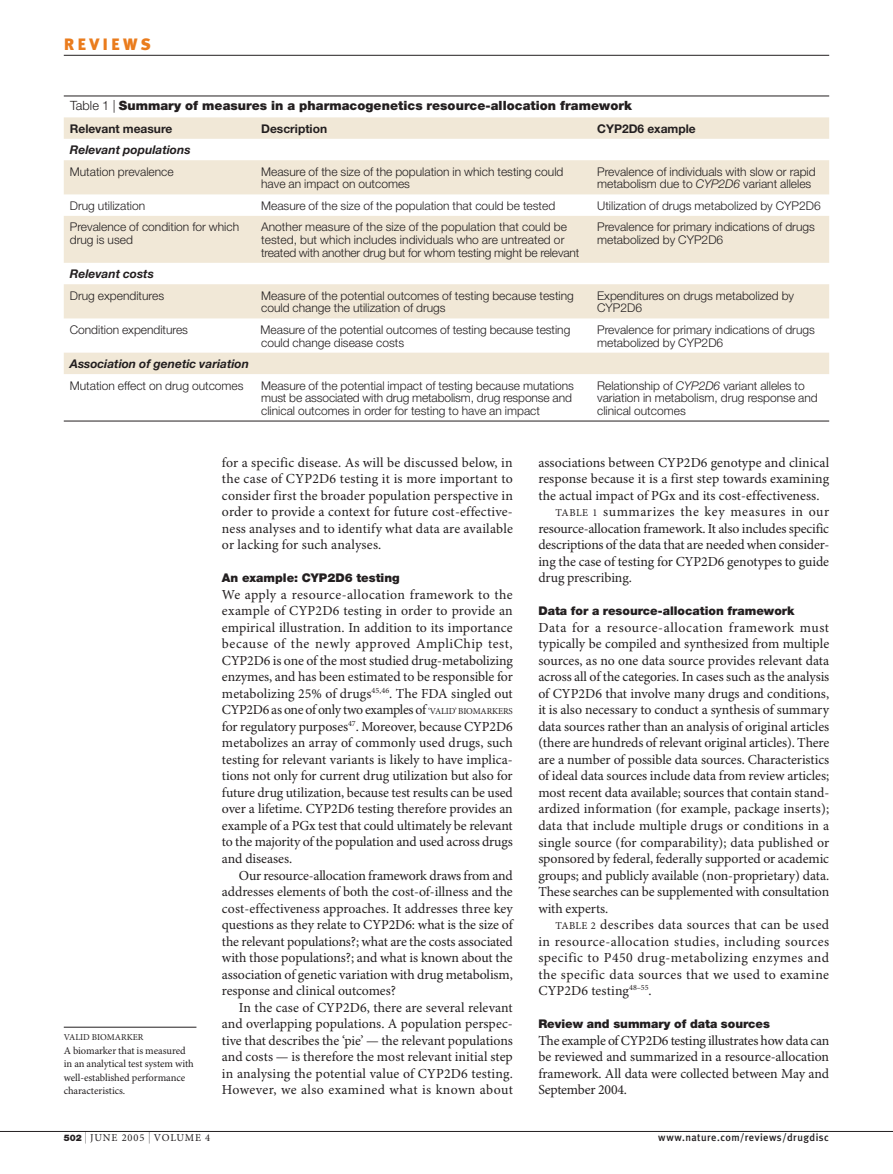
<style>
.page{position:relative;width:893px;height:1174px;background:#fff}
.page>*{position:absolute;margin:0;border:0;box-sizing:border-box;transform-origin:0 0}
.t1{font:900 16.5px "Meta Plus";letter-spacing:.19em;color:#ea7c1d}
.t2{font:13.8px/16.5px "Minion Pro";letter-spacing:-.005em;color:#231f20;text-align:justify}
.t3{font:13.8px "Minion Pro";letter-spacing:.04em;color:#231f20}
.t4{font:900 12.75px "Helvetica Neue";letter-spacing:.005em;color:#231f20}
.t5{font:300 12px/12.8px "Helvetica Neue";color:#231f20}
.t6{font:900 12px "Helvetica Neue";color:#231f20}
.t7{font:italic 700 12px "Helvetica Neue";color:#231f20}
.t8{font:700 12px "Helvetica Neue";color:#231f20}
.t9{font:10.5px/13.5px "Minion Pro";letter-spacing:-.005em;color:#231f20}
.t10{font:500 10.5px "Meta Plus";letter-spacing:.04em;color:#231f20}
.t11{font:10.5px "Minion Pro";letter-spacing:.085em;color:#231f20}
.t12{font:9px "Minion Pro";letter-spacing:.005em;color:#231f20}
.s1{font-weight:300}
.s2{font-style:italic}
.s3{font-size:9px}
.s4{font-size:10.5px}
.s5{font-family:"Helvetica Neue";font-weight:900;font-size:9px}
.s6{font-family:"Helvetica Neue";font-weight:100;font-size:12px}
</style>
<div class="page">
<hr style="left:0;top:1131px;width:893px;height:1px;background:#231f20">
<hr style="left:64px;top:55px;width:765px;height:1px;background:#231f20">
<hr style="left:64px;top:1027px;width:132px;height:1px;background:#231f20">
<hr style="left:64px;top:96px;width:765px;height:1px;background:#231f20">
<svg style="left:64px;top:117px;width:765px;height:257px;fill:#f1e8d7"></svg>
<hr style="left:64px;top:421px;width:765px;height:1px;background:#231f20">
<p class="t1" style="left:64px;top:38px;width:89px">REVIEWS</p>
<p class="t4" style="left:70px;top:101px;width:563px"><span class="s1">Table 1 |</span> Summary of measures in a pharmacogenetics resource-allocation framework</p>
<p class="t8" style="left:70px;top:124px;width:104px">Relevant measure</p>
<p class="t8" style="left:261px;top:124px;width:67px">Description</p>
<p class="t8" style="left:597px;top:124px;width:100px">CYP2D6 example</p>
<p class="t7" style="left:70px;top:146px;width:122px">Relevant populations</p>
<p class="t5" style="left:70px;top:166px;width:105px">Mutation prevalence</p>
<p class="t5" style="left:261px;top:166px;width:304px">Measure of the size of the population in which testing could have an impact on outcomes</p>
<p class="t5" style="left:597px;top:166px;width:220px">Prevalence of individuals with slow or rapid metabolism due to <span class="s2">CYP2D6</span> variant alleles</p>
<p class="t5" style="left:70px;top:200px;width:77px">Drug utilization</p>
<p class="t5" style="left:261px;top:200px;width:296px">Measure of the size of the population that could be tested</p>
<p class="t5" style="left:597px;top:200px;width:225px">Utilization of drugs metabolized by CYP2D6</p>
<p class="t5" style="left:70px;top:222px;width:171px">Prevalence of condition for which drug is used</p>
<p class="t5" style="left:261px;top:222px;width:320px">Another measure of the size of the population that could be tested, but which includes individuals who are untreated or treated with another drug but for whom testing might be relevant</p>
<p class="t5" style="left:597px;top:222px;width:219px">Prevalence for primary indications of drugs metabolized by CYP2D6</p>
<p class="t7" style="left:70px;top:270px;width:86px">Relevant costs</p>
<p class="t5" style="left:70px;top:290px;width:96px">Drug expenditures</p>
<p class="t5" style="left:261px;top:290px;width:314px">Measure of the potential outcomes of testing because testing could change the utilization of drugs</p>
<p class="t5" style="left:597px;top:290px;width:198px">Expenditures on drugs metabolized by<br>CYP2D6</p>
<p class="t5" style="left:70px;top:324px;width:120px">Condition expenditures</p>
<p class="t5" style="left:261px;top:324px;width:311px">Measure of the potential outcomes of testing because testing could change disease costs</p>
<p class="t5" style="left:597px;top:324px;width:219px">Prevalence for primary indications of drugs metabolized by CYP2D6</p>
<p class="t7" style="left:70px;top:359px;width:181px">Association of genetic variation</p>
<p class="t5" style="left:70px;top:380px;width:175px">Mutation effect on drug outcomes</p>
<p class="t5" style="left:261px;top:380px;width:314px">Measure of the potential impact of testing because mutations must be associated with drug metabolism, drug response and clinical outcomes in order for testing to have an impact</p>
<p class="t5" style="left:597px;top:380px;width:222px">Relationship of <span class="s2">CYP2D6</span> variant alleles to variation in metabolism, drug response and clinical outcomes</p>
<p class="t12" style="left:64px;top:1033px;width:81px">VALID BIOMARKER</p>
<p class="t9" style="left:64px;top:1044px;width:132px">A biomarker that is measured in an analytical test system with well-established performance characteristics.</p>
<p class="t2" style="left:222px;top:455px;width:292px">for a specific disease. As will be discussed below, in the case of CYP2D6 testing it is more important to consider first the broader population perspective in order to provide a context for future cost-effective&shy;ness analyses and to identify what data are available or lacking for such analyses.</p>
<p class="t6" style="left:222px;top:574px;width:179px">An example: CYP2D6 testing</p>
<p class="t2" style="left:222px;top:587px;width:292px">We apply a resource-allocation framework to the example of CYP2D6 testing in order to provide an empirical illustration. In addition to its importance because of the newly approved AmpliChip test, CYP2D6 is one of the most studied drug-metabolizing enzymes, and has been estimated to be responsible for metabolizing 25% of drugs<sup>45,46</sup>. The FDA singled out CYP2D6 as one of only two examples of <span class="s3">‘VALID’ BIOMARKERS </span>for regulatory purposes<sup>47</sup>. Moreover, because CYP2D6 metabolizes an array of commonly used drugs, such testing for relevant variants is likely to have implica&shy;tions not only for current drug utilization but also for future drug utilization, because test results can be used over a lifetime. CYP2D6 testing therefore provides an example of a PGx test that could ultimately be relevant to the majority of the population and used across drugs and diseases.</p>
<p class="t2" style="left:222px;top:868px;width:292px;text-indent:17px">Our resource-allocation framework draws from and addresses elements of both the cost-of-illness and the cost-effectiveness approaches. It addresses three key questions as they relate to CYP2D6: what is the size of the relevant populations?; what are the costs associated with those populations?; and what is known about the association of genetic variation with drug metabolism, response and clinical outcomes?</p>
<p class="t2" style="left:222px;top:1000px;width:292px;text-indent:17px">In the case of CYP2D6, there are several relevant and overlapping populations. A population perspec&shy;tive that describes the ‘pie’ — the relevant populations and costs — is therefore the most relevant initial step in analysing the potential value of CYP2D6 testing.<br>However, we also examined what is known about</p>
<p class="t2" style="left:538px;top:455px;width:292px">associations between CYP2D6 genotype and clinical</p>
<p class="t2" style="left:538px;top:472px;width:292px">response because it is a first step towards examining</p>
<p class="t2" style="left:538px;top:488px;width:283px">the actual impact of PGx and its cost-effectiveness.</p>
<p class="t3" style="left:555px;top:506px;width:275px"><span class="s4">TABLE 1</span> summarizes the key measures in our</p>
<p class="t2" style="left:538px;top:521px;width:292px">resource-allocation framework. It also includes specific</p>
<p class="t2" style="left:538px;top:538px;width:292px">descriptions of the data that are needed when consider-</p>
<p class="t2" style="left:538px;top:554px;width:292px">ing the case of testing for CYP2D6 genotypes to guide</p>
<p class="t2" style="left:538px;top:571px;width:95px">drug prescribing.</p>
<p class="t6" style="left:538px;top:607px;width:258px">Data for a resource-allocation framework</p>
<p class="t2" style="left:538px;top:620px;width:292px">Data for a resource-allocation framework must typically be compiled and synthesized from multiple sources, as no one data source provides relevant data across all of the categories. In cases such as the analysis of CYP2D6 that involve many drugs and conditions, it is also necessary to conduct a synthesis of summary data sources rather than an analysis of original articles (there are hundreds of relevant original articles). There are a number of possible data sources. Characteristics of ideal data sources include data from review articles; most recent data available; sources that contain stand&shy;ardized information (for example, package inserts); data that include multiple drugs or conditions in a single source (for comparability); data published or sponsored by federal, federally supported or academic groups; and publicly available (non-proprietary) data.<br>These searches can be supplemented with consultation with experts.</p>
<p class="t2" style="left:538px;top:917px;width:292px;text-indent:17px"><span class="s4">TABLE 2</span> describes data sources that can be used in resource-allocation studies, including sources specific to P450 drug-metabolizing enzymes and the specific data sources that we used to examine CYP2D6 testing<sup>48–55</sup>.</p>
<p class="t6" style="left:538px;top:1019px;width:233px">Review and summary of data sources</p>
<p class="t2" style="left:538px;top:1033px;width:292px">The example of CYP2D6 testing illustrates how data can be reviewed and summarized in a resource-allocation framework. All data were collected between May and September 2004.</p>
<p class="t11" style="left:64px;top:1133px;width:148px"><span class="s5">502</span> <span class="s6">|</span> JUNE 2005 <span class="s6">|</span> VOLUME 4</p>
<p class="t10" style="left:658px;top:1133px;width:172px">www.nature.com/reviews/drugdisc</p>
</div>
